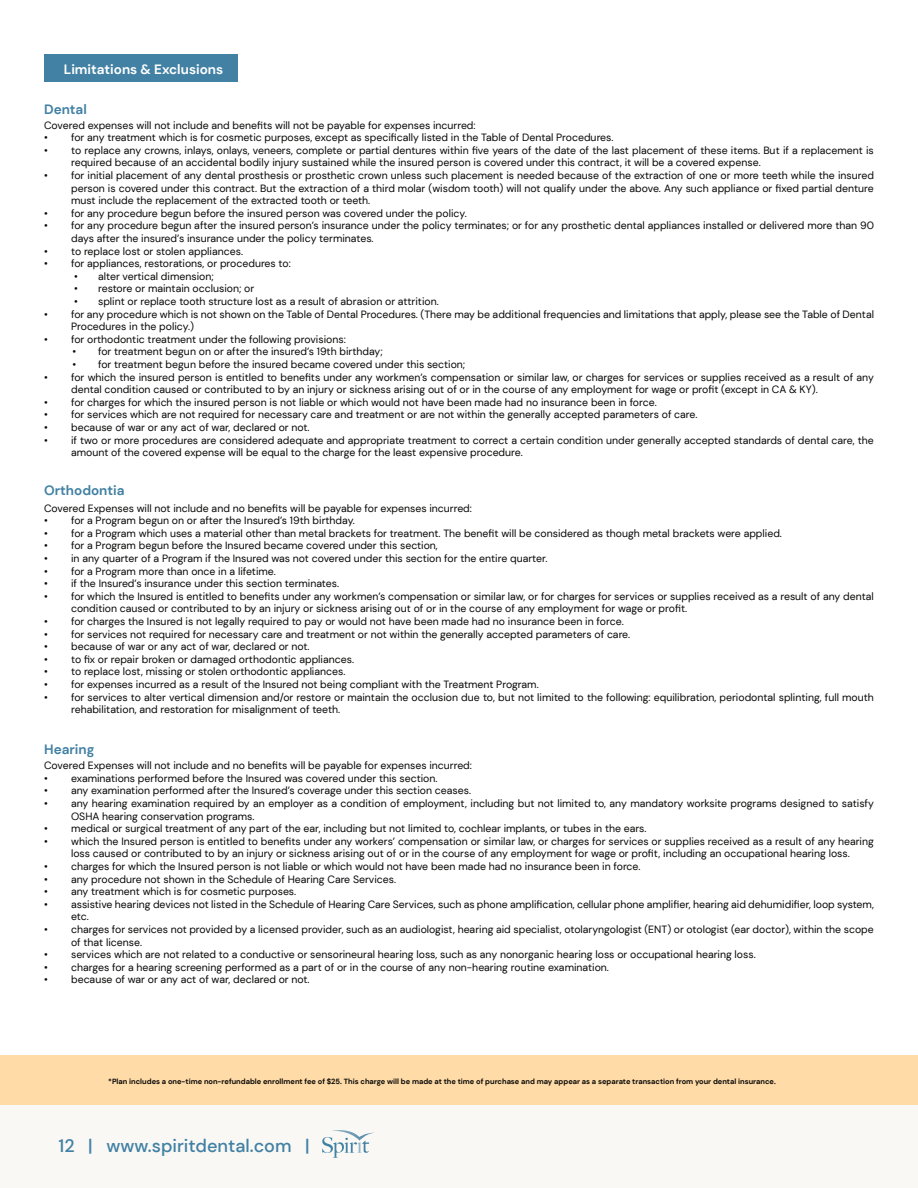
<style>
.page{position:relative;width:918px;height:1188px;background:#fff}
.page>*{position:absolute;margin:0;border:0;box-sizing:border-box;transform-origin:0 0}
.t1{font:500 18px "DM Sans";color:#4281a4}
.t2{font:700 13.5px "DM Sans";color:#4281a4}
.t3{font:700 13.5px "DM Sans";color:#fff}
.t4{font:10.5px/12.6px "DM Sans";color:#070605}
.t5{font:700 7.5px "DM Sans";color:#070605}
</style>
<div class="page">
<div style="left:1px;top:1056px;width:917px;height:49px;background:#ffdba7"></div>
<div style="left:44px;top:54px;width:194px;height:27px;background:#4281a4"></div>
<div style="left:0;top:1105px;width:918px;height:83px;background:#faf8f5"></div>
<svg style="left:322px;top:1130px;width:52px;height:28px"></svg>
<div style="left:341px;top:1154px;width:58px;height:13px;background:#faf8f5"></div>
<p class="t3" style="left:64px;top:61px;width:161px">Limitations &amp; Exclusions</p>
<p class="t2" style="left:44px;top:100px;width:44px">Dental</p>
<p class="t4" style="left:44px;top:119px;width:433px">Covered expenses will not include and benefits will not be payable for expenses incurred:</p>
<p class="t4" style="left:44px;top:131px;width:571px">• for any treatment which is for cosmetic purposes, except as specifically listed in the Table of Dental Procedures.</p>
<p class="t4" style="left:71px;top:144px;width:804px;text-indent:-27px">• to replace any crowns, inlays, onlays, veneers, complete or partial dentures within five years of the date of the last placement of these items. But if a replacement is required because of an accidental bodily injury sustained while the insured person is covered under this contract, it will be a covered expense.</p>
<p class="t4" style="left:71px;top:169px;width:804px;text-align:justify;text-indent:-27px">• for initial placement of any dental prosthesis or prosthetic crown unless such placement is needed because of the extraction of one or more teeth while the insured person is covered under this contract. But the extraction of a third molar (wisdom tooth) will not qualify under the above. Any such appliance or fixed partial denture must include the replacement of the extracted tooth or teeth.</p>
<p class="t4" style="left:44px;top:207px;width:424px">• for any procedure begun before the insured person was covered under the policy.</p>
<p class="t4" style="left:71px;top:219px;width:804px;text-indent:-27px">• for any procedure begun after the insured person’s insurance under the policy terminates; or for any prosthetic dental appliances installed or delivered more than 90 days after the insured’s insurance under the policy terminates.</p>
<p class="t4" style="left:44px;top:245px;width:200px">• to replace lost or stolen appliances.</p>
<p class="t4" style="left:44px;top:257px;width:248px">• for appliances, restorations, or procedures to:</p>
<p class="t4" style="left:74px;top:270px;width:141px">• alter vertical dimension;</p>
<p class="t4" style="left:74px;top:282px;width:182px">• restore or maintain occlusion; or</p>
<p class="t4" style="left:74px;top:295px;width:366px">• splint or replace tooth structure lost as a result of abrasion or attrition.</p>
<p class="t4" style="left:71px;top:308px;width:804px;text-indent:-27px">• for any procedure which is not shown on the Table of Dental Procedures. (There may be additional frequencies and limitations that apply, please see the Table of Dental<br>Procedures in the policy.)</p>
<p class="t4" style="left:44px;top:333px;width:303px">• for orthodontic treatment under the following provisions:</p>
<p class="t4" style="left:73px;top:345px;width:312px">• for treatment begun on or after the insured’s 19th birthday;</p>
<p class="t4" style="left:73px;top:358px;width:394px">• for treatment begun before the insured became covered under this section;</p>
<p class="t4" style="left:71px;top:371px;width:804px;text-indent:-27px">• for which the insured person is entitled to benefits under any workmen’s compensation or similar law, or charges for services or supplies received as a result of any dental condition caused or contributed to by an injury or sickness arising out of or in the course of any employment for wage or profit (except in CA &amp; KY).</p>
<p class="t4" style="left:44px;top:396px;width:614px">• for charges for which the insured person is not liable or which would not have been made had no insurance been in force.</p>
<p class="t4" style="left:44px;top:408px;width:655px">• for services which are not required for necessary care and treatment or are not within the generally accepted parameters of care.</p>
<p class="t4" style="left:44px;top:421px;width:267px">• because of war or any act of war, declared or not.</p>
<p class="t4" style="left:71px;top:434px;width:804px;text-indent:-27px">• if two or more procedures are considered adequate and appropriate treatment to correct a certain condition under generally accepted standards of dental care, the amount of the covered expense will be equal to the charge for the least expensive procedure.</p>
<p class="t2" style="left:44px;top:481px;width:82px">Orthodontia</p>
<p class="t4" style="left:44px;top:502px;width:429px">Covered Expenses will not include and no benefits will be payable for expenses incurred:</p>
<p class="t4" style="left:44px;top:514px;width:312px">• for a Program begun on or after the Insured’s 19th birthday.</p>
<p class="t4" style="left:44px;top:527px;width:739px">• for a Program which uses a material other than metal brackets for treatment. The benefit will be considered as though metal brackets were applied.</p>
<p class="t4" style="left:44px;top:539px;width:395px">• for a Program begun before the Insured became covered under this section,</p>
<p class="t4" style="left:44px;top:552px;width:505px">• in any quarter of a Program if the Insured was not covered under this section for the entire quarter.</p>
<p class="t4" style="left:44px;top:565px;width:233px">• for a Program more than once in a lifetime.</p>
<p class="t4" style="left:44px;top:577px;width:297px">• if the Insured’s insurance under this section terminates.</p>
<p class="t4" style="left:71px;top:590px;width:804px;text-indent:-27px">• for which the Insured is entitled to benefits under any workmen’s compensation or similar law, or for charges for services or supplies received as a result of any dental condition caused or contributed to by an injury or sickness arising out of or in the course of any employment for wage or profit.</p>
<p class="t4" style="left:44px;top:615px;width:581px">• for charges the Insured is not legally required to pay or would not have been made had no insurance been in force.</p>
<p class="t4" style="left:44px;top:628px;width:588px">• for services not required for necessary care and treatment or not within the generally accepted parameters of care.</p>
<p class="t4" style="left:44px;top:640px;width:267px">• because of war or any act of war, declared or not.</p>
<p class="t4" style="left:44px;top:653px;width:311px">• to fix or repair broken or damaged orthodontic appliances.</p>
<p class="t4" style="left:44px;top:665px;width:303px">• to replace lost, missing or stolen orthodontic appliances.</p>
<p class="t4" style="left:44px;top:678px;width:496px">• for expenses incurred as a result of the Insured not being compliant with the Treatment Program.</p>
<p class="t4" style="left:71px;top:691px;width:804px;text-indent:-27px">• for services to alter vertical dimension and/or restore or maintain the occlusion due to, but not limited to the following: equilibration, periodontal splinting, full mouth rehabilitation, and restoration for misalignment of teeth.</p>
<p class="t2" style="left:44px;top:741px;width:52px">Hearing</p>
<p class="t4" style="left:44px;top:759px;width:429px">Covered Expenses will not include and no benefits will be payable for expenses incurred:</p>
<p class="t4" style="left:44px;top:772px;width:395px">• examinations performed before the Insured was covered under this section.</p>
<p class="t4" style="left:44px;top:784px;width:428px">• any examination performed after the Insured’s coverage under this section ceases.</p>
<p class="t4" style="left:71px;top:797px;width:804px;text-indent:-27px">• any hearing examination required by an employer as a condition of employment, including but not limited to, any mandatory worksite programs designed to satisfy<br>OSHA hearing conservation programs.</p>
<p class="t4" style="left:44px;top:822px;width:604px">• medical or surgical treatment of any part of the ear, including but not limited to, cochlear implants, or tubes in the ears.</p>
<p class="t4" style="left:44px;top:835px;width:831px;text-align:center">• which the Insured person is entitled to benefits under any workers’ compensation or similar law, or charges for services or supplies received as a result of any hearing loss caused or contributed to by an injury or sickness arising out of or in the course of any employment for wage or profit, including an occupational hearing loss.</p>
<p class="t4" style="left:44px;top:860px;width:598px">• charges for which the Insured person is not liable or which would not have been made had no insurance been in force.</p>
<p class="t4" style="left:44px;top:873px;width:354px">• any procedure not shown in the Schedule of Hearing Care Services.</p>
<p class="t4" style="left:44px;top:885px;width:254px">• any treatment which is for cosmetic purposes.</p>
<p class="t4" style="left:71px;top:898px;width:804px;text-indent:-27px">• assistive hearing devices not listed in the Schedule of Hearing Care Services, such as phone amplification, cellular phone amplifier, hearing aid dehumidifier, loop system, etc.</p>
<p class="t4" style="left:71px;top:923px;width:804px;text-indent:-27px">• charges for services not provided by a licensed provider, such as an audiologist, hearing aid specialist, otolaryngologist (ENT) or otologist (ear doctor), within the scope of that license.</p>
<p class="t4" style="left:44px;top:948px;width:713px">• services which are not related to a conductive or sensorineural hearing loss, such as any nonorganic hearing loss or occupational hearing loss.</p>
<p class="t4" style="left:44px;top:961px;width:566px">• charges for a hearing screening performed as a part of or in the course of any non-hearing routine examination.</p>
<p class="t4" style="left:44px;top:973px;width:267px">• because of war or any act of war, declared or not.</p>
<p class="t5" style="left:108px;top:1077px;width:669px">*Plan includes a one-time non-refundable enrollment fee of $25. This charge will be made at the time of purchase and may appear as a separate transaction from your dental insurance.</p>
<h1 class="t1" style="left:59px;top:1134px;width:253px">12 | www.spiritdental.com |</h1>
</div>
